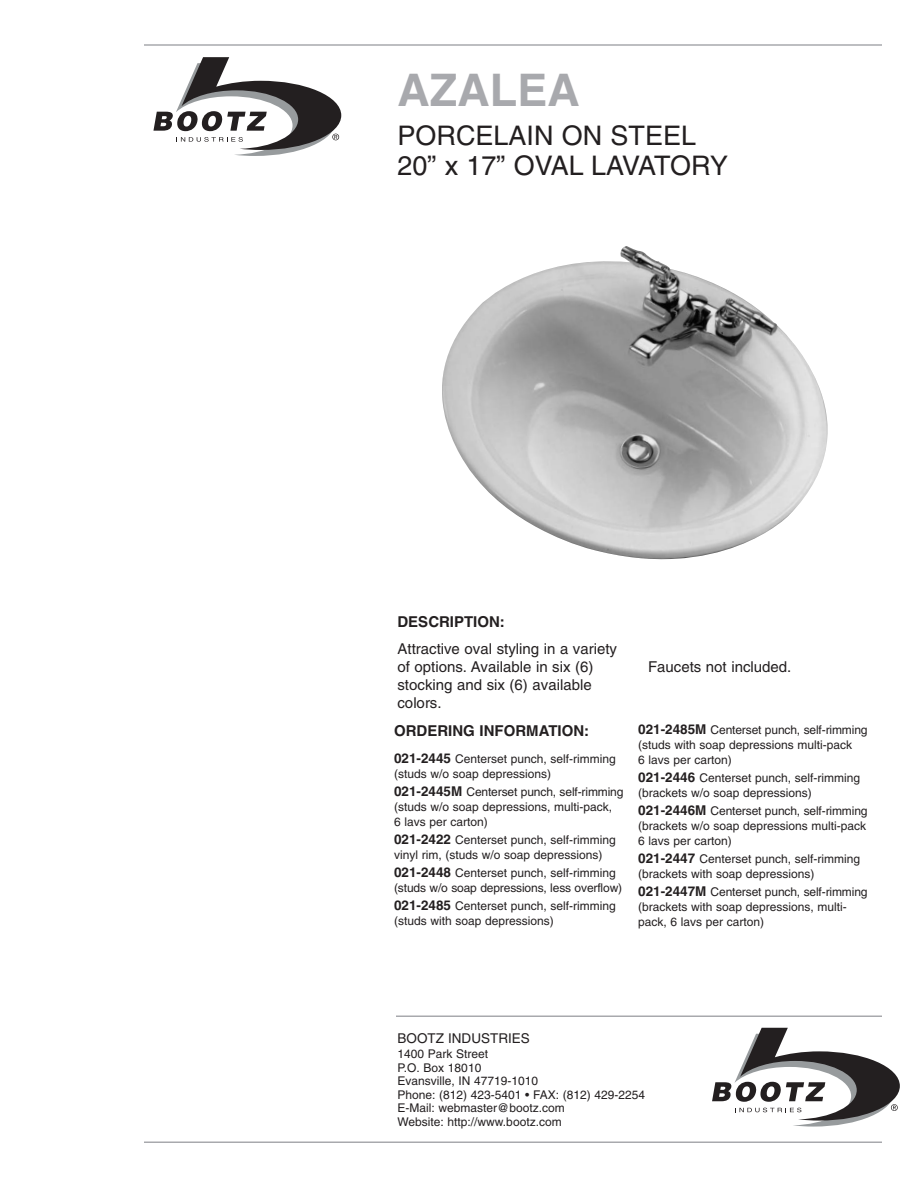
<style>
.page{position:relative;width:918px;height:1188px;background:#fff}
.page>*{position:absolute;margin:0;border:0;box-sizing:border-box;transform-origin:0 0}
.t1{font:700 45px "Helvetica";color:#a8a9ad}
.t2{font:27px/30px "Helvetica";color:#231f20}
.t3{font:15px/18px "Helvetica";color:#231f20}
.t4{font:700 15px "Helvetica";color:#231f20}
.t5{font:13.5px "Helvetica";color:#231f20}
.t6{font:12px/15px "Helvetica";color:#231f20}
.s1{font-weight:700;font-size:13.5px}
</style>
<div class="page">
<hr style="left:144px;top:44px;width:738px;height:2px;background:#a8a9ad">
<img style="left:442px;top:246px;width:386px;height:314px">
<hr style="left:144px;top:1142px;width:738px;height:1px;background:#a8a9ad">
<hr style="left:396px;top:1016px;width:486px;height:1px;background:#a8a9ad">
<svg style="left:712px;top:1028px;width:188px;height:99px"></svg>
<svg style="left:153px;top:57px;width:188px;height:99px"></svg>
<h1 class="t1" style="left:398px;top:73px;width:184px">AZALEA</h1>
<h2 class="t2" style="left:398px;top:123px;width:332px">PORCELAIN ON STEEL<br>20” x 17” OVAL LAVATORY</h2>
<p class="t4" style="left:398px;top:616px;width:109px">DESCRIPTION:</p>
<p class="t3" style="left:398px;top:642px;width:221px">Attractive oval styling in a variety of options. Available in six (6) stocking and six (6) available colors.</p>
<p class="t4" style="left:394px;top:724px;width:197px">ORDERING INFORMATION:</p>
<p class="t6" style="left:394px;top:752px;width:223px"><span class="s1">021-2445</span> Centerset punch, self-rimming (studs w/o soap depressions)</p>
<p class="t6" style="left:394px;top:785px;width:231px"><span class="s1">021-2445M</span> Centerset punch, self-rimming (studs w/o soap depressions, multi-pack,<br>6 lavs per carton)</p>
<p class="t6" style="left:394px;top:833px;width:223px"><span class="s1">021-2422</span> Centerset punch, self-rimming vinyl rim, (studs w/o soap depressions)</p>
<p class="t6" style="left:394px;top:866px;width:230px"><span class="s1">021-2448</span> Centerset punch, self-rimming (studs w/o soap depressions, less overflow)</p>
<p class="t6" style="left:394px;top:899px;width:223px"><span class="s1">021-2485</span> Centerset punch, self-rimming (studs with soap depressions)</p>
<p class="t3" style="left:648px;top:660px;width:145px">Faucets not included.</p>
<p class="t6" style="left:638px;top:724px;width:231px"><span class="s1">021-2485M</span> Centerset punch, self-rimming (studs with soap depressions multi-pack<br>6 lavs per carton)</p>
<p class="t6" style="left:638px;top:772px;width:223px"><span class="s1">021-2446</span> Centerset punch, self-rimming (brackets w/o soap depressions)</p>
<p class="t6" style="left:638px;top:805px;width:231px;text-align:justify"><span class="s1">021-2446M</span> Centerset punch, self-rimming (brackets w/o soap depressions multi-pack 6 lavs per carton)</p>
<p class="t6" style="left:638px;top:853px;width:223px"><span class="s1">021-2447</span> Centerset punch, self-rimming (brackets with soap depressions)</p>
<p class="t6" style="left:638px;top:886px;width:231px"><span class="s1">021-2447M</span> Centerset punch, self-rimming (brackets with soap depressions, multi&shy;pack, 6 lavs per carton)</p>
<p class="t5" style="left:398px;top:1033px;width:134px">BOOTZ INDUSTRIES</p>
<p class="t6" style="left:398px;top:1048px;width:249px;line-height:13.5px">1400 Park Street<br>P.O. Box 18010<br>Evansville, IN 47719-1010<br>Phone: (812) 423-5401 • FAX: (812) 429-2254<br>E-Mail: webmaster@bootz.com<br>Website: http://www.bootz.com</p>
</div>
